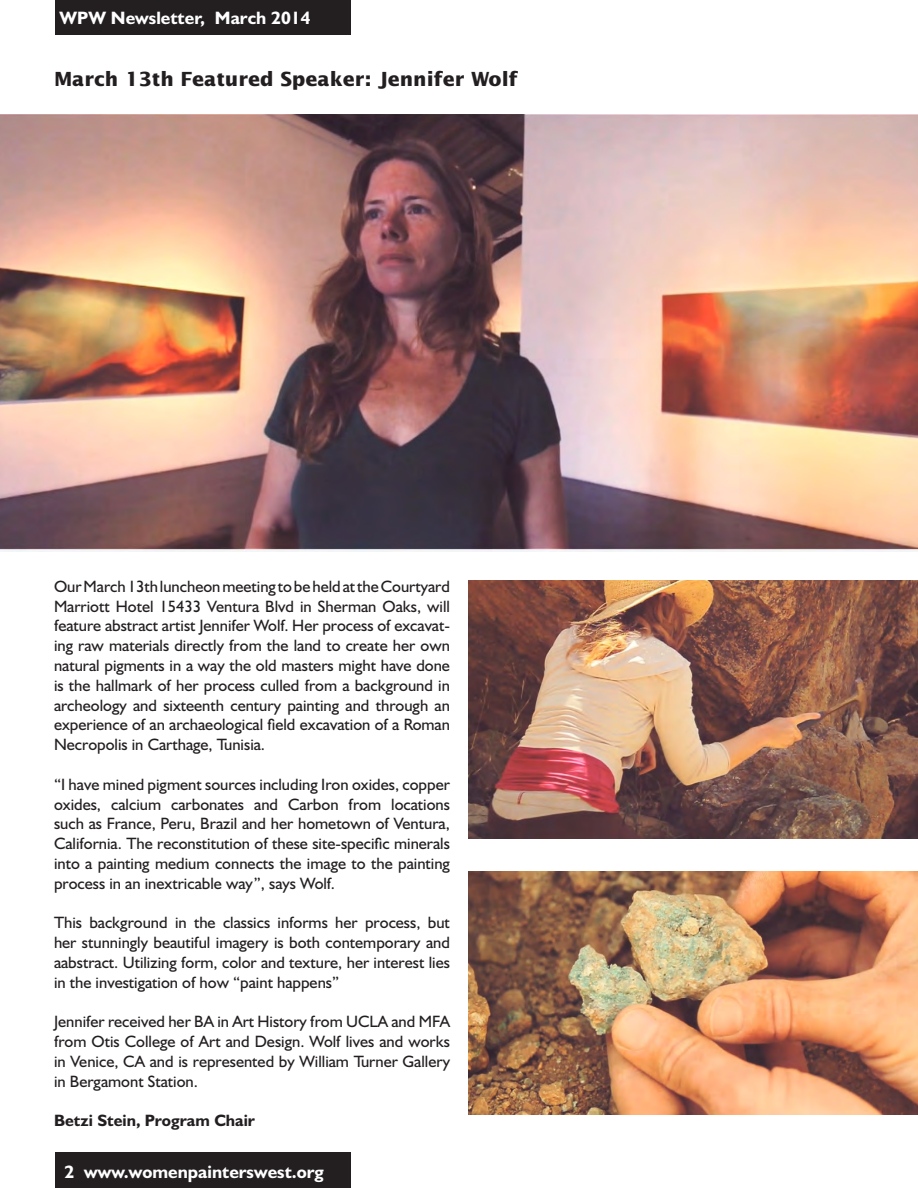
<style>
.page{position:relative;width:918px;height:1188px;background:#fff}
.page>*{position:absolute;margin:0;border:0;box-sizing:border-box;transform-origin:0 0}
.t1{font:700 19.5px "Lucida Sans";color:#231f20}
.t2{font:700 18px "Humanist 521 BT";color:#fff}
.t3{font:16.5px/19.8px "Humanist 521 BT";color:#231f20;text-align:justify}
.t4{font:700 16.5px "Humanist 521 BT";color:#231f20}
</style>
<div class="page">
<div style="left:55px;top:0;width:295px;height:34px;background:#231f20"></div>
<div style="left:55px;top:1153px;width:295px;height:35px;background:#231f20"></div>
<img style="left:0;top:114px;width:918px;height:437px">
<img style="left:468px;top:580px;width:450px;height:258px">
<img style="left:468px;top:871px;width:450px;height:243px">
<p class="t2" style="left:60px;top:7px;width:252px">WPW Newsletter, March 2014</p>
<p class="t1" style="left:54px;top:67px;width:465px">March 13th Featured Speaker: Jennifer Wolf</p>
<p class="t3" style="left:54px;top:576px;width:398px">Our March 13th luncheon meeting to be held at the Courtyard Marriott Hotel 15433 Ventura Blvd in Sherman Oaks, will feature abstract artist Jennifer Wolf. Her process of excavat&shy;ing raw materials directly from the land to create her own natural pigments in a way the old masters might have done is the hallmark of her process culled from a background in archeology and sixteenth century painting and through an experience of an archaeological field excavation of a Roman Necropolis in Carthage, Tunisia.</p>
<p class="t3" style="left:54px;top:774px;width:398px">“I have mined pigment sources including Iron oxides, copper oxides, calcium carbonates and Carbon from locations such as France, Peru, Brazil and her hometown of Ventura, California. The reconstitution of these site-specific minerals into a painting medium connects the image to the painting process in an inextricable way”, says Wolf.</p>
<p class="t3" style="left:54px;top:913px;width:397px">This background in the classics informs her process, but her stunningly beautiful imagery is both contemporary and aabstract. Utilizing form, color and texture, her interest lies in the investigation of how “paint happens”</p>
<p class="t3" style="left:54px;top:1012px;width:398px">Jennifer received her BA in Art History from UCLA and MFA from Otis College of Art and Design. Wolf lives and works in Venice, CA and is represented by William Turner Gallery in Bergamont Station.</p>
<p class="t4" style="left:54px;top:1111px;width:202px">Betzi Stein, Program Chair</p>
<p class="t2" style="left:65px;top:1160px;width:261px">2 www.womenpainterswest.org</p>
</div>
